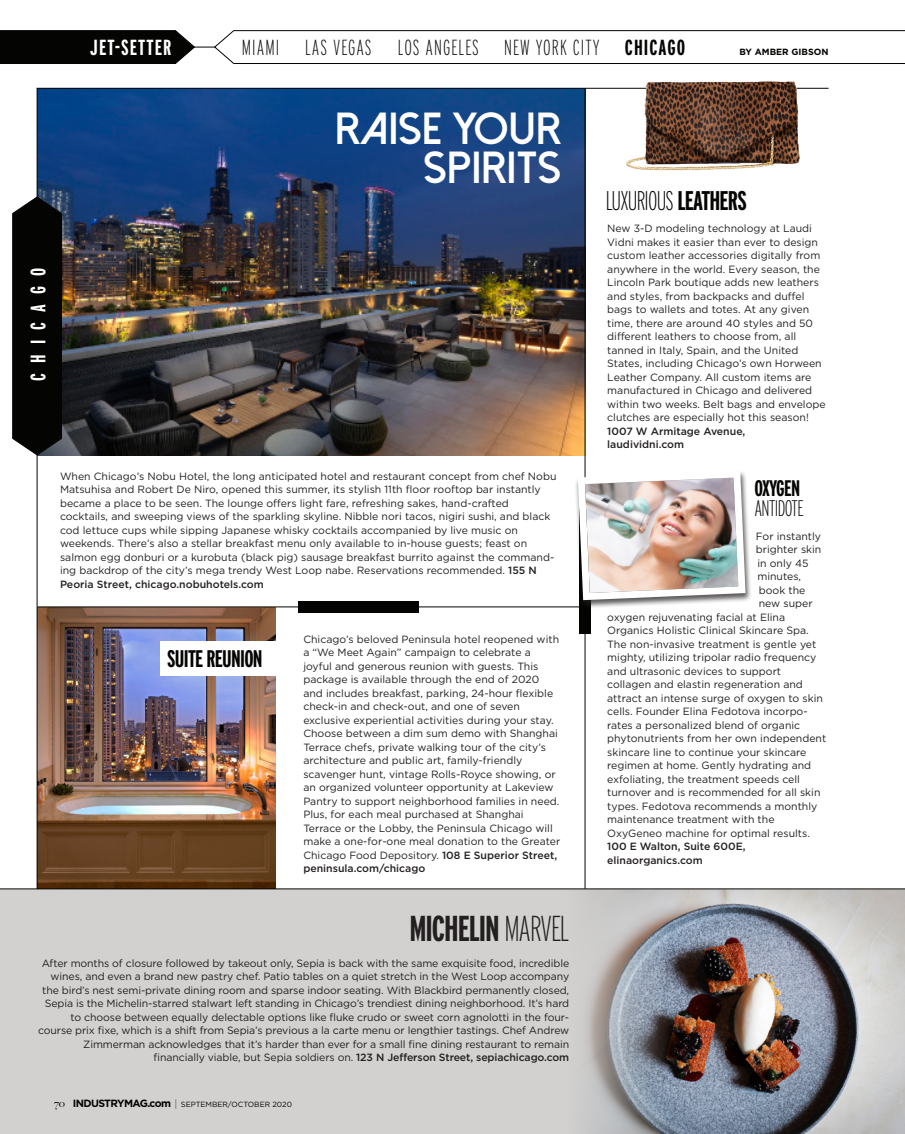
<style>
.page{position:relative;width:905px;height:1134px;background:#fff}
.page>*{position:absolute;margin:0;border:0;box-sizing:border-box;transform-origin:0 0}
.text{font:800 45px "Dolce Vita";color:#fff}
.text-2{font:700 extra-condensed 36px "Interstate";letter-spacing:-.03em;color:#231f20}
.text-3{font:200 extra-condensed 27px "Interstate";letter-spacing:-.03em;color:#040503}
.text-4{font:700 extra-condensed 24px "Interstate";letter-spacing:-.03em;color:#040503}
.text-5{font:200 extra-condensed 22.5px "Interstate";letter-spacing:-.03em;color:#040503}
.text-6{font:700 extra-condensed 22.5px "Interstate";letter-spacing:-.04em;color:#040503}
.t1{font:200 extra-condensed 21.75px "Interstate";letter-spacing:.05em;color:#040503}
.t2{font:700 extra-condensed 21.75px "Interstate";letter-spacing:.05em;color:#fff}
.t3{font:700 extra-condensed 21px "Interstate";letter-spacing:.48em;color:#fff}
.text-7{font:10.5px/13.5px "Gotham";color:#231f20}
.text-8{font:500 10.5px "Gotham";color:#231f20}
.t4{font:700 9px "Gotham";color:#040503}
.t5{font:7.5px "Gotham";color:#040503}
.s1{font-weight:700}
.s2{font-weight:500}
.s3{font-weight:200}
.s4{font-family:"Bodoni Svty Two SCITCTT Book";font-size:11.25px}
.s5{font-weight:700;font-size:10.5px}
</style>
<div class="page">
<img style="left:787px;top:890px;width:117px;height:244px">
<svg style="left:0;top:890px;width:787px;height:244px;background:#bfbebd"></svg>
<hr style="left:183px;top:47px;width:43px;height:1px;background:#040503">
<svg style="left:0;top:30px;width:195px;height:34px;background:#10110f"></svg>
<svg style="left:214px;top:30px;width:690px;height:34px"></svg>
<svg style="left:12px;top:197px;width:25px;height:258px;background:#141513"></svg>
<img style="left:37px;top:88px;width:792px;height:801px">
<div style="left:298px;top:601px;width:121px;height:12px;background:#040503"></div>
<hr style="left:38px;top:607px;width:547px;height:1px;background:#040503">
<div style="left:160px;top:642px;width:124px;height:34px;background:#fff"></div>
<div style="left:579px;top:508px;width:11px;height:125px;background:#040503"></div>
<hr style="left:584px;top:88px;width:1px;height:801px;background:#040503">
<hr style="left:0;top:889px;width:904px;height:1px;background:#040503">
<div style="left:574px;top:470px;width:178px;height:140px;background:#231f20;opacity:.75"></div>
<img style="left:574px;top:467px;width:175px;height:137px">
<img style="left:625px;top:55px;width:195px;height:130px">
<h3 class="t2" style="left:90px;top:36px;width:83px">JET-SETTER</h3>
<h3 class="t1" style="left:242px;top:35px;width:445px">MIAMI LAS VEGAS LOS ANGELES NEW YORK CITY <span class="s1">CHICAGO</span></h3>
<p class="t4" style="left:739px;top:46px;width:91px">BY AMBER GIBSON</p>
<p class="t3" style="left:27px;top:381px;width:114px;rotate:-90deg">CHICAGO</p>
<p class="text" style="left:335px;top:106px;width:227px">RAISE YOUR</p>
<p class="text" style="left:423px;top:145px;width:139px">SPIRITS</p>
<p class="text-7" style="left:60px;top:469px;width:498px">When Chicago’s Nobu Hotel, the long anticipated hotel and restaurant concept from chef Nobu Matsuhisa and Robert De Niro, opened this summer, its stylish 11th floor rooftop bar instantly became a place to be seen. The lounge offers light fare, refreshing sakes, hand-crafted cocktails, and sweeping views of the sparkling skyline. Nibble nori tacos, nigiri sushi, and black cod lettuce cups while sipping Japanese whisky cocktails accompanied by live music on weekends. There’s also a stellar breakfast menu only available to in-house guests; feast on salmon egg donburi or a kurobuta (black pig) sausage breakfast burrito against the command&shy;ing backdrop of the city’s mega trendy West Loop nabe. Reservations recommended. <span class="s2">155 N Peoria Street, chicago.nobuhotels.com</span></p>
<p class="text-4" style="left:167px;top:645px;width:97px">SUITE REUNION</p>
<p class="text-7" style="left:303px;top:632px;width:258px">Chicago’s beloved Peninsula hotel reopened with a “We Meet Again” campaign to celebrate a joyful and generous reunion with guests. This package is available through the end of 2020 and includes breakfast, parking, 24-hour flexible check-in and check-out, and one of seven exclusive experiential activities during your stay.<br>Choose between a dim sum demo with Shanghai Terrace chefs, private walking tour of the city’s architecture and public art, family-friendly scavenger hunt, vintage Rolls-Royce showing, or an organized volunteer opportunity at Lakeview Pantry to support neighborhood families in need.<br>Plus, for each meal purchased at Shanghai Terrace or the Lobby, the Peninsula Chicago will make a one-for-one meal donation to the Greater Chicago Food Depository. <span class="s2">108 E Superior Street, peninsula.com/chicago</span></p>
<p class="text-2" style="left:409px;top:909px;width:161px">MICHELIN <span class="s3">MARVEL</span></p>
<p class="text-7" style="left:38px;top:956px;width:532px;text-align:right">After months of closure followed by takeout only, Sepia is back with the same exquisite food, incredible wines, and even a brand new pastry chef. Patio tables on a quiet stretch in the West Loop accompany the bird’s nest semi-private dining room and sparse indoor seating. With Blackbird permanently closed, Sepia is the Michelin-starred stalwart left standing in Chicago’s trendiest dining neighborhood. It’s hard to choose between equally delectable options like fluke crudo or sweet corn agnolotti in the four&shy;course prix fixe, which is a shift from Sepia’s previous a la carte menu or lengthier tastings. Chef Andrew Zimmerman acknowledges that it’s harder than ever for a small fine dining restaurant to remain financially viable, but Sepia soldiers on. <span class="s2">123 N Jefferson Street, sepiachicago.com</span></p>
<p class="t5" style="left:54px;top:1100px;width:239px"><span class="s4">70</span> <span class="s5">INDUSTRYMAG.com</span> <span class="s4">|</span> SEPTEMBER/OCTOBER 2020</p>
<p class="text-3" style="left:605px;top:185px;width:142px">LUXURIOUS <span class="s1">LEATHERS</span></p>
<p class="text-7" style="left:607px;top:222px;width:220px">New 3-D modeling technology at Laudi Vidni makes it easier than ever to design custom leather accessories digitally from anywhere in the world. Every season, the Lincoln Park boutique adds new leathers and styles, from backpacks and duffel bags to wallets and totes. At any given time, there are around 40 styles and 50 different leathers to choose from, all tanned in Italy, Spain, and the United States, including Chicago’s own Horween Leather Company. All custom items are manufactured in Chicago and delivered within two weeks. Belt bags and envelope clutches are especially hot this season!<br><span class="s2">1007 W Armitage Avenue,</span></p>
<p class="text-8" style="left:607px;top:438px;width:78px">laudividni.com</p>
<p class="text-6" style="left:754px;top:476px;width:47px">OXYGEN</p>
<p class="text-5" style="left:754px;top:495px;width:50px">ANTIDOTE</p>
<p class="text-7" style="left:755px;top:529px;width:67px">For instantly</p>
<p class="text-7" style="left:755px;top:543px;width:67px">brighter skin</p>
<p class="text-7" style="left:757px;top:556px;width:53px">in only 45</p>
<p class="text-7" style="left:757px;top:570px;width:45px">minutes,</p>
<p class="text-7" style="left:758px;top:583px;width:48px">book the</p>
<p class="text-7" style="left:758px;top:597px;width:55px">new super</p>
<p class="text-7" style="left:607px;top:610px;width:179px">oxygen rejuvenating facial at Elina</p>
<p class="text-7" style="left:607px;top:624px;width:203px">Organics Holistic Clinical Skincare Spa.</p>
<p class="text-7" style="left:607px;top:637px;width:210px">The non-invasive treatment is gentle yet</p>
<p class="text-7" style="left:607px;top:651px;width:210px">mighty, utilizing tripolar radio frequency</p>
<p class="text-7" style="left:607px;top:664px;width:175px">and ultrasonic devices to support</p>
<p class="text-7" style="left:607px;top:678px;width:197px">collagen and elastin regeneration and</p>
<p class="text-7" style="left:607px;top:691px;width:217px">attract an intense surge of oxygen to skin</p>
<p class="text-7" style="left:607px;top:705px;width:202px">cells. Founder Elina Fedotova incorpo-</p>
<p class="text-7" style="left:607px;top:718px;width:194px">rates a personalized blend of organic</p>
<p class="text-7" style="left:607px;top:732px;width:220px">phytonutrients from her own independent</p>
<p class="text-7" style="left:607px;top:745px;width:200px">skincare line to continue your skincare</p>
<p class="text-7" style="left:607px;top:759px;width:205px">regimen at home. Gently hydrating and</p>
<p class="text-7" style="left:607px;top:772px;width:194px">exfoliating, the treatment speeds cell</p>
<p class="text-7" style="left:607px;top:786px;width:215px">turnover and is recommended for all skin</p>
<p class="text-7" style="left:607px;top:799px;width:211px">types. Fedotova recommends a monthly</p>
<p class="text-7" style="left:607px;top:813px;width:169px">maintenance treatment with the</p>
<p class="text-7" style="left:607px;top:826px;width:204px">OxyGeneo machine for optimal results.</p>
<p class="text-8" style="left:607px;top:840px;width:140px">100 E Walton, Suite 600E,</p>
<p class="text-8" style="left:607px;top:853px;width:97px">elinaorganics.com</p>
</div>
